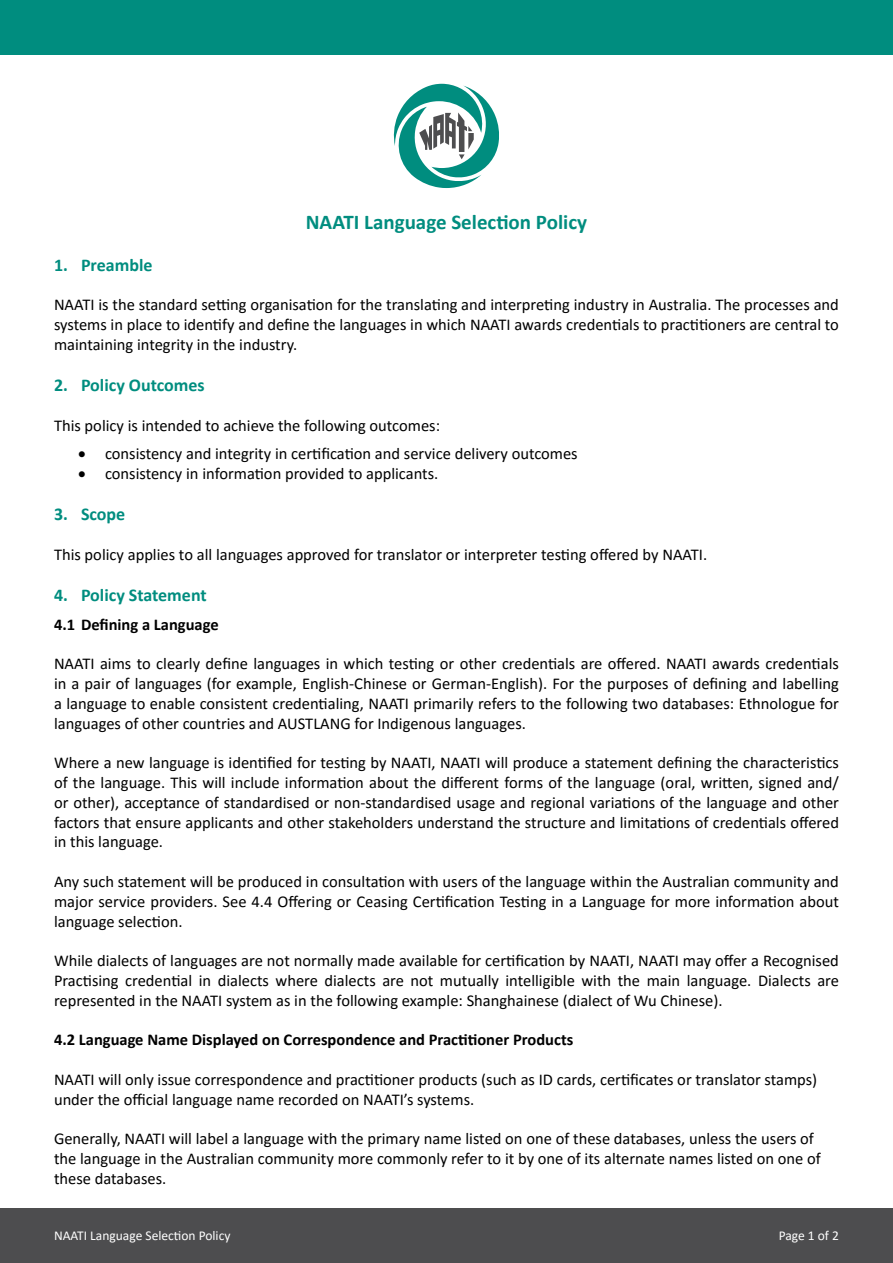
<style>
.page{position:relative;width:893px;height:1263px;background:#fff}
.page>*{position:absolute;margin:0;border:0;box-sizing:border-box;transform-origin:0 0}
.t1{font:700 21px "Calibri";color:#008d7f}
.t2{font:700 18px "Calibri";color:#008d7f}
.List_Paragraph{font:16.5px/19.8px "Calibri";color:#000;text-align:justify}
.Heading_3{font:700 16.5px "Calibri";color:#000}
.t3{font:13.5px "Calibri";color:#fff}
</style>
<div class="page">
<div style="left:0;top:1209px;width:893px;height:54px;background:#4d4d4f"></div>
<div style="left:0;top:0;width:893px;height:54px;background:#008d7f"></div>
<svg style="left:393px;top:84px;width:106px;height:104px"></svg>
<p class="t1" style="left:306px;top:207px;width:283px">NAATI Language Selection Policy</p>
<p class="t2" style="left:54px;top:252px;width:100px">1. Preamble</p>
<p class="List_Paragraph" style="left:54px;top:294px;width:786px">NAATI is the standard setting organisation for the translating and interpreting industry in Australia. The processes and systems in place to identify and define the languages in which NAATI awards credentials to practitioners are central to maintaining integrity in the industry.</p>
<p class="t2" style="left:54px;top:372px;width:152px">2. Policy Outcomes</p>
<p class="List_Paragraph" style="left:54px;top:415px;width:388px">This policy is intended to achieve the following outcomes:</p>
<p class="List_Paragraph" style="left:78px;top:443px;width:501px">• consistency and integrity in certification and service delivery outcomes</p>
<p class="List_Paragraph" style="left:78px;top:463px;width:362px">• consistency in information provided to applicants.</p>
<p class="t2" style="left:54px;top:502px;width:73px">3. Scope</p>
<p class="List_Paragraph" style="left:54px;top:544px;width:655px">This policy applies to all languages approved for translator or interpreter testing offered by NAATI.</p>
<p class="t2" style="left:54px;top:583px;width:154px">4. Policy Statement</p>
<p class="Heading_3" style="left:54px;top:612px;width:166px">4.1 Defining a Language</p>
<p class="List_Paragraph" style="left:54px;top:653px;width:786px">NAATI aims to clearly define languages in which testing or other credentials are offered. NAATI awards credentials in a pair of languages (for example, English-Chinese or German-English). For the purposes of defining and labelling a language to enable consistent credentialing, NAATI primarily refers to the following two databases: Ethnologue for languages of other countries and AUSTLANG for Indigenous languages.</p>
<p class="List_Paragraph" style="left:54px;top:752px;width:786px">Where a new language is identified for testing by NAATI, NAATI will produce a statement defining the characteristics of the language. This will include information about the different forms of the language (oral, written, signed and/ or other), acceptance of standardised or non-standardised usage and regional variations of the language and other factors that ensure applicants and other stakeholders understand the structure and limitations of credentials offered in this language.</p>
<p class="List_Paragraph" style="left:54px;top:871px;width:786px">Any such statement will be produced in consultation with users of the language within the Australian community and major service providers. See 4.4 Offering or Ceasing Certification Testing in a Language for more information about language selection.</p>
<p class="List_Paragraph" style="left:54px;top:950px;width:786px">While dialects of languages are not normally made available for certification by NAATI, NAATI may offer a Recognised Practising credential in dialects where dialects are not mutually intelligible with the main language. Dialects are represented in the NAATI system as in the following example: Shanghainese (dialect of Wu Chinese).</p>
<p class="Heading_3" style="left:54px;top:1028px;width:521px">4.2 Language Name Displayed on Correspondence and Practitioner Products</p>
<p class="List_Paragraph" style="left:54px;top:1069px;width:765px">NAATI will only issue correspondence and practitioner products (such as ID cards, certificates or translator stamps) under the official language name recorded on NAATI’s systems.</p>
<p class="List_Paragraph" style="left:54px;top:1128px;width:768px;text-align:left">Generally, NAATI will label a language with the primary name listed on one of these databases, unless the users of the language in the Australian community more commonly refer to it by one of its alternate names listed on one of these databases.</p>
<p class="t3" style="left:54px;top:1226px;width:178px">NAATI Language Selection Policy</p>
<p class="t3" style="left:779px;top:1226px;width:62px">Page 1 of 2</p>
</div>
